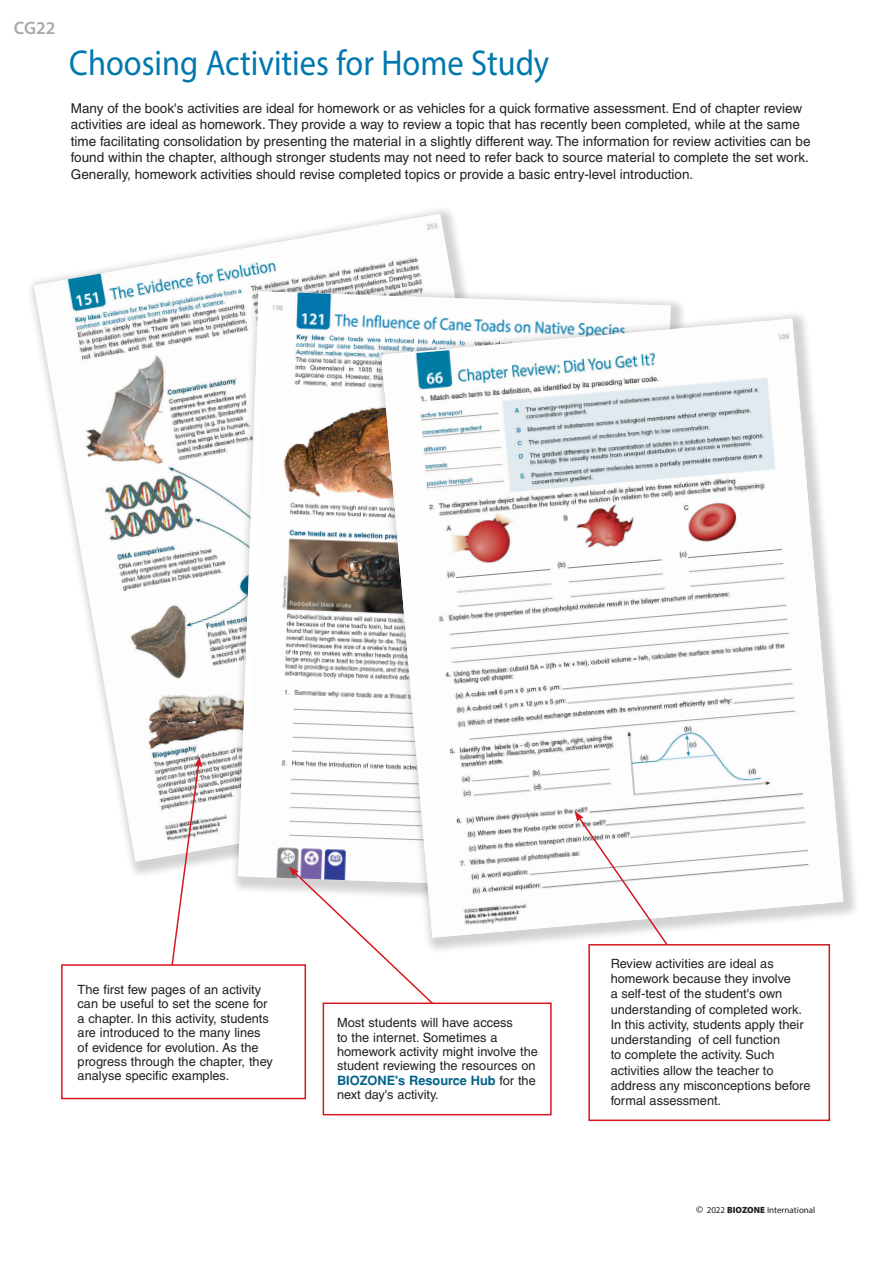
<style>
.page{position:relative;width:893px;height:1263px;background:#fff}
.page>*{position:absolute;margin:0;border:0;box-sizing:border-box;transform-origin:0 0}
._24_pt_Activity_page{font:36px "Myriad Pro";color:#0078ae;scale:.9 1}
.t1{font:600 18px "Myriad Pro";color:#a8a9ad}
._8_5_left_auto{font:13.5px/16.5px "Helvetica";color:#231f20}
.new_activities{font:12.75px/14.4px "Helvetica";color:#231f20}
._8_5_left_auto-2{font:12.75px/15.3px "Helvetica";color:#231f20}
.t2{font:9px "Myriad Pro";color:#231f20}
.s1{font-weight:700;color:#006287}
.s2{font-size:10.5px}
.s3{font-weight:900}
</style>
<div class="page">
<img style="left:34px;top:214px;width:430px;height:648px">
<div style="left:229px;top:283px;width:459px;height:625px;background:#231f20;opacity:.2"></div>
<svg style="left:238px;top:291px;width:433px;height:600px"></svg>
<img style="left:246px;top:292px;width:425px;height:599px">
<svg style="left:289px;top:867px;width:143px;height:141px"></svg>
<svg style="left:169px;top:756px;width:33px;height:208px"></svg>
<div style="left:61px;top:964px;width:245px;height:135px;background:#fff;border:2px solid #d7171f"></div>
<div style="left:373px;top:310px;width:487px;height:645px;background:#231f20;opacity:.2"></div>
<img style="left:381px;top:320px;width:462px;height:618px">
<svg style="left:575px;top:811px;width:116px;height:144px"></svg>
<div style="left:588px;top:944px;width:242px;height:177px;background:#fff;border:2px solid #d7171f"></div>
<div style="left:323px;top:1002px;width:229px;height:113px;background:#fff;border:2px solid #d7171f"></div>
<h2 class="t1" style="left:14px;top:16px;width:43px">CG22</h2>
<p class="_24_pt_Activity_page" style="left:69px;top:41px;width:535px">Choosing Activities for Home Study</p>
<p class="_8_5_left_auto" style="left:71px;top:99px;width:741px">Many of the book's activities are ideal for homework or as vehicles for a quick formative assessment. End of chapter review activities are ideal as homework. They provide a way to review a topic that has recently been completed, while at the same time facilitating consolidation by presenting the material in a slightly different way. The information for review activities can be found within the chapter, although stronger students may not need to refer back to source material to complete the set work.<br>Generally, homework activities should revise completed topics or provide a basic entry-level introduction.</p>
<p class="new_activities" style="left:78px;top:982px;width:197px">The first few pages of an activity can be useful to set the scene for a chapter. In this activity, students are introduced to the many lines of evidence for evolution. As the progress through the chapter, they analyse specific examples.</p>
<p class="new_activities" style="left:337px;top:1015px;width:202px">Most students will have access<br>to the internet. Sometimes a homework activity might involve the student reviewing the resources on<br><span class="s1">BIOZONE's Resource Hub</span> for the next day's activity.</p>
<p class="_8_5_left_auto-2" style="left:611px;top:955px;width:201px">Review activities are ideal as homework because they involve<br>a self-test of the student's own understanding of completed work.<br>In this activity, students apply their understanding of cell function<br>to complete the activity. Such activities allow the teacher to address any misconceptions before formal assessment.</p>
<p class="t2" style="left:696px;top:1204px;width:121px"><span class="s2">©</span> 2022 <span class="s3">BIOZONE</span> International</p>
</div>
